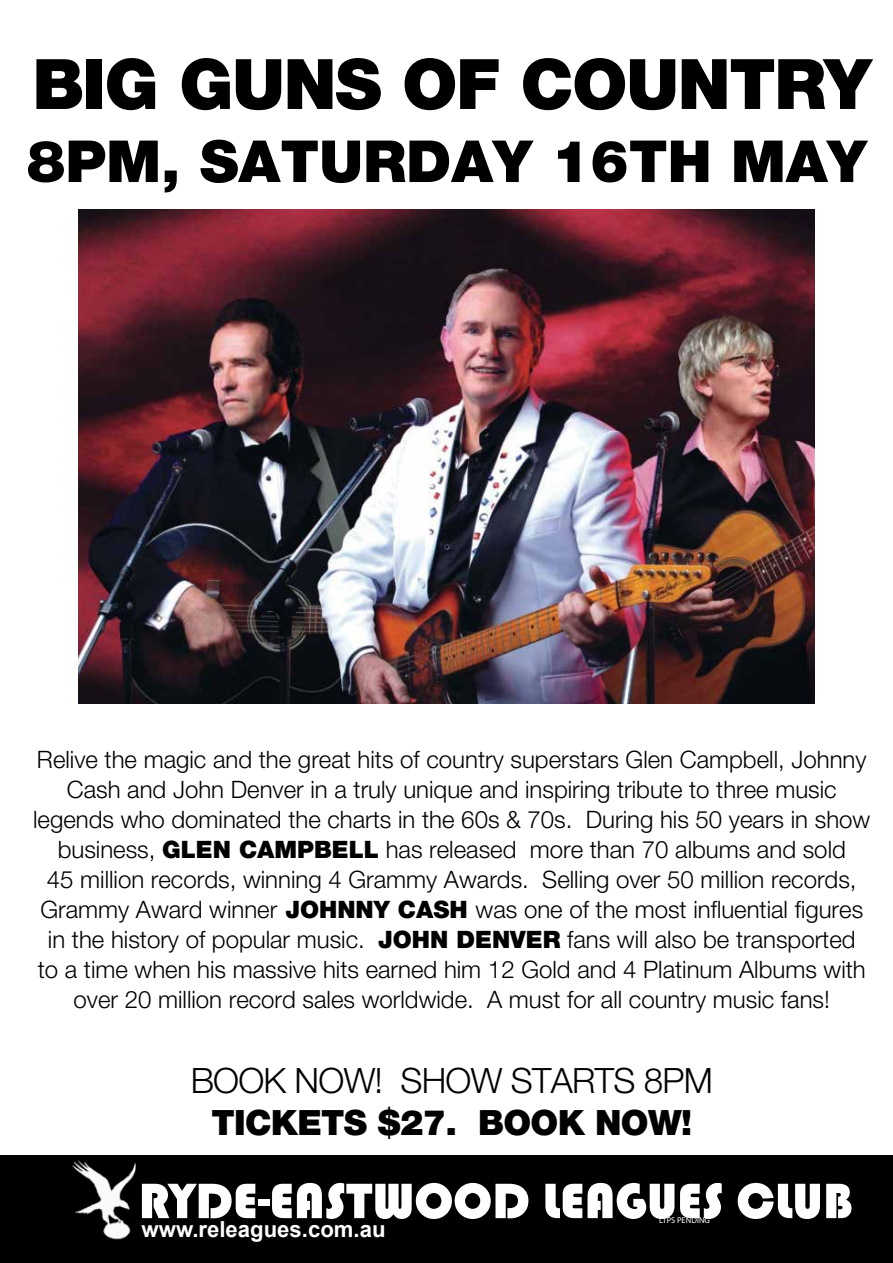
<style>
.page{position:relative;width:893px;height:1263px;background:#fff}
.page>*{position:absolute;margin:0;border:0;box-sizing:border-box;transform-origin:0 0}
.t1{font:900 69.75px "Helvetica Neue";letter-spacing:-.02em;color:#000}
.t2{font:900 58.05px "Helvetica Neue";color:#000}
.t3{font:51.6px "Bauhaus 93";color:#fff}
.t4{font:300 34.95px "Helvetica Neue";letter-spacing:-.02em;color:#000}
.t5{font:900 34.95px "Helvetica Neue";letter-spacing:-.02em;color:#000}
.t6{font:300 24px/30px "Helvetica Neue";color:#000;text-align:center}
.t7{font:700 22.2px "Arial";color:#fff}
.t8{font:8.4px "Myriad Pro";color:#fff}
.s1{font-weight:900}
</style>
<div class="page">
<div style="left:0;top:1155px;width:893px;height:108px;background:#000"></div>
<img style="left:72px;top:1160px;width:64px;height:80px">
<img style="left:78px;top:209px;width:737px;height:495px">
<h1 class="t1" style="left:32px;top:42px;width:840px">BIG GUNS OF COUNTRY</h1>
<h2 class="t2" style="left:27px;top:127px;width:841px">8PM, SATURDAY 16TH MAY</h2>
<p class="t6" style="left:33px;top:744px;width:839px">Relive the magic and the great hits of country superstars Glen Campbell, Johnny Cash and John Denver in a truly unique and inspiring tribute to three music legends who dominated the charts in the 60s &amp; 70s. During his 50 years in show business, <span class="s1">GLEN CAMPBELL</span> has released more than 70 albums and sold<br>45 million records, winning 4 Grammy Awards. Selling over 50 million records, Grammy Award winner <span class="s1">JOHNNY CASH</span> was one of the most influential figures in the history of popular music. <span class="s1">JOHN DENVER</span> fans will also be transported<br>to a time when his massive hits earned him 12 Gold and 4 Platinum Albums with over 20 million record sales worldwide. A must for all country music fans!</p>
<h3 class="t4" style="left:191px;top:1059px;width:524px">BOOK NOW! SHOW STARTS 8PM</h3>
<h3 class="t5" style="left:212px;top:1102px;width:482px">TICKETS $27. BOOK NOW!</h3>
<h3 class="t3" style="left:138px;top:1172px;width:715px">RYDE-EASTWOOD LEAGUES CLUB</h3>
<p class="t8" style="left:659px;top:1215px;width:52px">LTPS PENDING</p>
<p class="t7" style="left:142px;top:1214px;width:245px">www.releagues.com.au</p>
</div>
